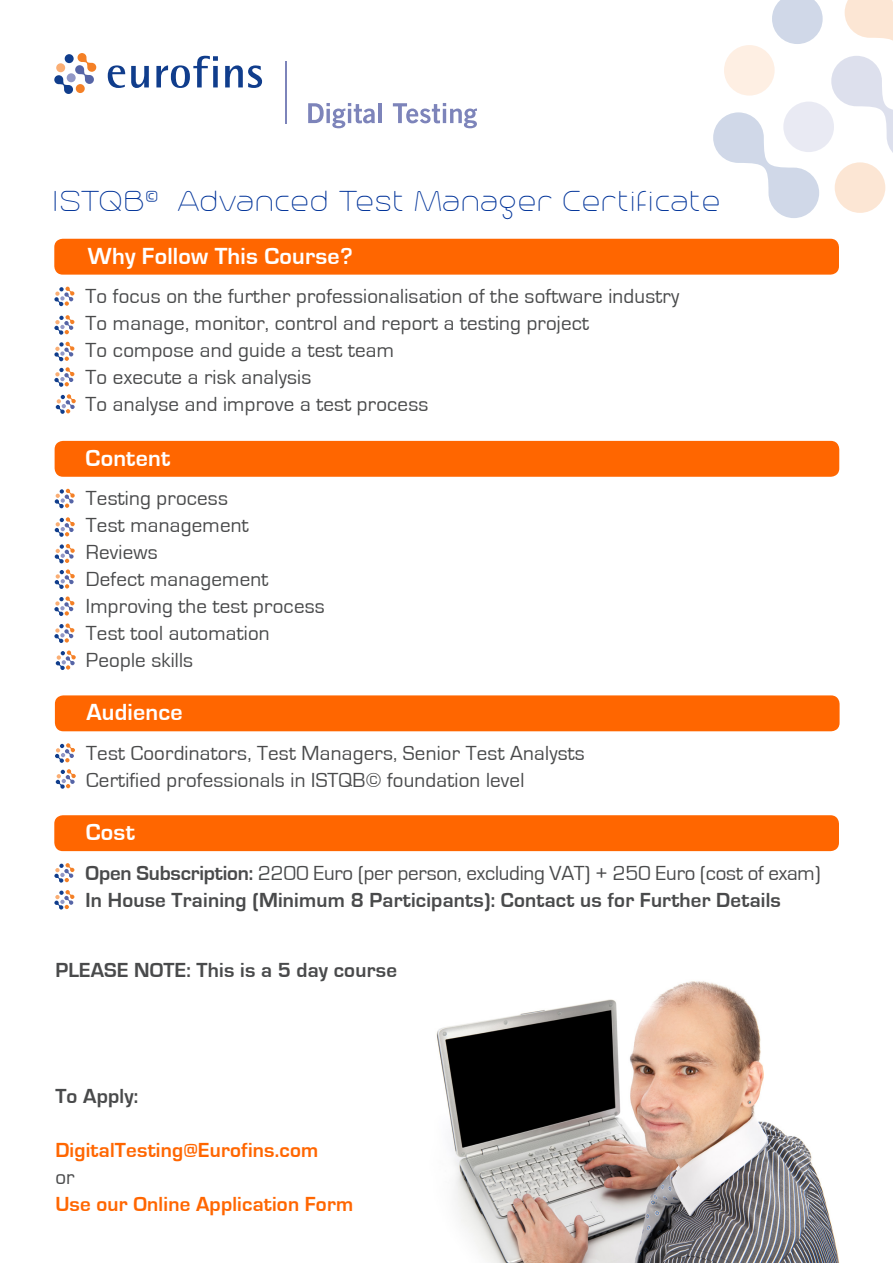
<style>
.page{position:relative;width:893px;height:1263px;background:#fff}
.page>*{position:absolute;margin:0;border:0;box-sizing:border-box;transform-origin:0 0}
.t1{font:100 36px "Trench";letter-spacing:.01em;color:#039}
.t2{font:700 24px "Eurostile";letter-spacing:.01em;color:#fff}
.t3{font:21px "Eurostile";letter-spacing:.01em;color:#494a4b}
.t4{font:700 21px "Eurostile";letter-spacing:.01em;color:#494a4b}
.t5{font:21px "Eurostile";letter-spacing:-.01em;color:#494a4b}
.t6{font:700 21px "Eurostile";letter-spacing:.01em;color:#f60}
.s1{font-weight:700}
</style>
<div class="page">
<div style="left:783px;top:102px;width:51px;height:50px;background:#e9eaf3;border-radius:50%"></div>
<svg style="left:713px;top:112px;width:106px;height:106px"></svg>
<svg style="left:831px;top:0;width:62px;height:153px"></svg>
<div style="left:835px;top:162px;width:50px;height:51px;background:#fce6d4;border-radius:50%"></div>
<div style="left:724px;top:45px;width:51px;height:51px;background:#feefe3;border-radius:50%"></div>
<svg style="left:772px;top:0;width:51px;height:44px"></svg>
<img style="left:436px;top:981px;width:404px;height:282px">
<svg style="left:54px;top:53px;width:42px;height:41px"></svg>
<div style="left:76px;top:84px;width:9px;height:9px;background:#f48026;border-radius:50%"></div>
<div style="left:56px;top:63px;width:9px;height:9px;background:#faae74;border-radius:50%"></div>
<div style="left:65px;top:54px;width:9px;height:9px;background:#103d8c;border-radius:50%"></div>
<svg style="left:108px;top:65px;width:17px;height:23px"></svg>
<svg style="left:131px;top:66px;width:18px;height:22px"></svg>
<svg style="left:156px;top:56px;width:62px;height:32px"></svg>
<svg style="left:225px;top:65px;width:37px;height:23px"></svg>
<svg style="left:308px;top:103px;width:67px;height:25px"></svg>
<hr style="left:378px;top:103px;width:4px;height:20px;background:#7d84ba">
<svg style="left:393px;top:103px;width:84px;height:25px"></svg>
<hr style="left:285px;top:61px;width:2px;height:62px;background:#7d84ba">
<div style="left:54px;top:239px;width:785px;height:36px;background:#f60;border-radius:9px"></div>
<div style="left:55px;top:695px;width:785px;height:36px;background:#f60;border-radius:9px"></div>
<div style="left:54px;top:815px;width:785px;height:36px;background:#f60;border-radius:9px"></div>
<div style="left:55px;top:441px;width:784px;height:36px;background:#f60;border-radius:9px"></div>
<svg style="left:54px;top:287px;width:20px;height:19px"></svg>
<svg style="left:55px;top:743px;width:20px;height:20px"></svg>
<svg style="left:56px;top:769px;width:20px;height:20px"></svg>
<svg style="left:54px;top:863px;width:20px;height:20px"></svg>
<svg style="left:54px;top:890px;width:20px;height:19px"></svg>
<svg style="left:55px;top:489px;width:20px;height:19px"></svg>
<svg style="left:54px;top:315px;width:20px;height:20px"></svg>
<svg style="left:55px;top:517px;width:20px;height:20px"></svg>
<svg style="left:54px;top:342px;width:20px;height:19px"></svg>
<svg style="left:55px;top:544px;width:20px;height:19px"></svg>
<svg style="left:54px;top:596px;width:20px;height:20px"></svg>
<svg style="left:54px;top:367px;width:20px;height:20px"></svg>
<svg style="left:56px;top:394px;width:20px;height:20px"></svg>
<svg style="left:55px;top:569px;width:20px;height:20px"></svg>
<svg style="left:54px;top:623px;width:20px;height:20px"></svg>
<svg style="left:56px;top:650px;width:20px;height:20px"></svg>
<p class="t1" style="left:55px;top:184px;width:669px">ISTQB© Advanced Test Manager Certificate</p>
<p class="t2" style="left:88px;top:243px;width:266px">Why Follow This Course?</p>
<p class="t3" style="left:86px;top:285px;width:595px">To focus on the further professionalisation of the software industry</p>
<p class="t3" style="left:86px;top:312px;width:505px">To manage, monitor, control and report a testing project</p>
<p class="t3" style="left:86px;top:339px;width:310px">To compose and guide a test team</p>
<p class="t3" style="left:86px;top:366px;width:227px">To execute a risk analysis</p>
<p class="t3" style="left:86px;top:393px;width:344px">To analyse and improve a test process</p>
<p class="t2" style="left:86px;top:445px;width:86px">Content</p>
<p class="t3" style="left:86px;top:487px;width:144px">Testing process</p>
<p class="t3" style="left:86px;top:514px;width:164px">Test management</p>
<p class="t3" style="left:86px;top:541px;width:73px">Reviews</p>
<p class="t3" style="left:86px;top:568px;width:184px">Defect management</p>
<p class="t3" style="left:86px;top:595px;width:240px">Improving the test process</p>
<p class="t3" style="left:86px;top:622px;width:185px">Test tool automation</p>
<p class="t3" style="left:86px;top:649px;width:109px">People skills</p>
<p class="t2" style="left:86px;top:699px;width:98px">Audience</p>
<p class="t3" style="left:86px;top:741px;width:500px">Test Coordinators, Test Managers, Senior Test Analysts</p>
<p class="t3" style="left:86px;top:768px;width:440px">Certified professionals in ISTQB© foundation level</p>
<p class="t2" style="left:86px;top:819px;width:51px">Cost</p>
<p class="t5" style="left:86px;top:861px;width:736px"><span class="s1">Open Subscription:</span> 2200 Euro (per person, excluding VAT) + 250 Euro (cost of exam)</p>
<p class="t4" style="left:86px;top:888px;width:697px">In House Training (Minimum 8 Participants): Contact us for Further Details</p>
<p class="t4" style="left:55px;top:959px;width:343px">PLEASE NOTE: This is a 5 day course</p>
<p class="t4" style="left:55px;top:1084px;width:84px">To Apply:</p>
<p class="t6" style="left:55px;top:1138px;width:264px">DigitalTesting@Eurofins.com</p>
<p class="t3" style="left:55px;top:1165px;width:21px">or</p>
<p class="t6" style="left:55px;top:1192px;width:299px">Use our Online Application Form</p>
</div>
